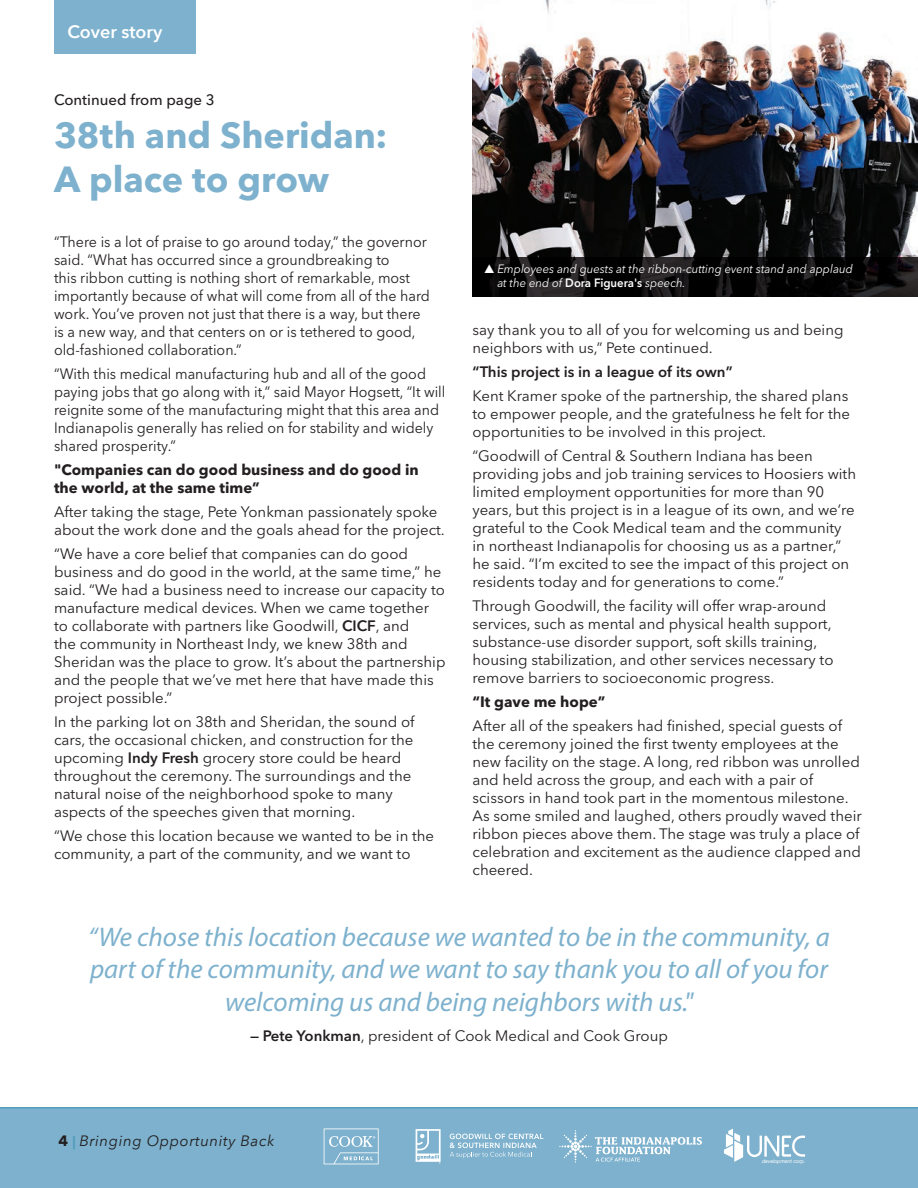
<style>
.page{position:relative;width:918px;height:1188px;background:#fff}
.page>*{position:absolute;margin:0;border:0;box-sizing:border-box;transform-origin:0 0}
.head-avenir-34{font:700 36px/43.2px "Avenir Next LT Pro";color:#7db1cd}
.Avenir_10-12{font:italic 27px/32.4px "Myriad Pro";color:#7db1cd;text-align:center}
.avenir-8-9{font:600 18px "Avenir Next";color:#fff}
.Avenir_10-12-2{font:15px/18px "Avenir Next LT Pro";color:#231f20}
.Avenir_10-12-3{font:15px/18px "Avenir Next LT Pro";color:#231f20;scale:.95 1}
.Avenir_10-12-4{font:700 15px/18px "Avenir Next LT Pro";color:#231f20}
.Avenir_10-12-5{font:600 15px "Avenir Next LT Pro";color:#231f20}
.t1{font:italic 15px "Avenir Next";letter-spacing:.04em;color:#231f20}
.avenir-8-9-2{font:500 15px "Avenir Next LT Pro";color:#231f20}
.t2{font:italic 12px/13.5px "Avenir Next LT Pro";color:#fff;scale:.95 1}
.t3{font:italic 5.25px "Helvetica Neue";color:#fff}
.s1{font-weight:600}
.s2{font-weight:600;font-style:normal}
.s3{font-weight:700;font-style:normal}
.s4{font-weight:700;font-style:normal;font-size:13.5px;color:#529cbe}
</style>
<div class="page">
<div style="left:0;top:1107px;width:918px;height:81px;background:#7db1cd"></div>
<svg style="left:450px;top:1134px;width:93px;height:24px;background:#96c0d6"></svg>
<svg style="left:416px;top:1129px;width:25px;height:35px"></svg>
<svg style="left:324px;top:1129px;width:55px;height:35px;background:#92bdd5"></svg>
<svg style="left:559px;top:1130px;width:143px;height:33px;background:#94bfd6"></svg>
<svg style="left:724px;top:1129px;width:81px;height:33px"></svg>
<img style="left:473px;top:0;width:445px;height:258px">
<div style="left:54px;top:0;width:142px;height:54px;background:#7db1cd"></div>
<svg style="left:472px;top:258px;width:446px;height:39px;background:#0c0b0c"></svg>
<svg style="left:485px;top:265px;width:9px;height:8px"></svg>
<p class="avenir-8-9" style="left:68px;top:17px;width:96px">Cover story</p>
<p class="avenir-8-9-2" style="left:54px;top:91px;width:162px">Continued from page 3</p>
<p class="head-avenir-34" style="left:54px;top:114px;width:335px">38th and Sheridan:<br>A place to grow</p>
<p class="Avenir_10-12-3" style="left:54px;top:232px;width:397px">“There is a lot of praise to go around today,” the governor said. “What has occurred since a groundbreaking to<br>this ribbon cutting is nothing short of remarkable, most importantly because of what will come from all of the hard work. You’ve proven not just that there is a way, but there is a new way, and that centers on or is tethered to good, old-fashioned collaboration.”</p>
<p class="Avenir_10-12-3" style="left:54px;top:364px;width:414px">“With this medical manufacturing hub and all of the good paying jobs that go along with it,” said Mayor Hogsett, “It will reignite some of the manufacturing might that this area and Indianapolis generally has relied on for stability and widely shared prosperity.”</p>
<p class="Avenir_10-12-4" style="left:54px;top:460px;width:366px">"Companies can do good business and do good in the world, at the same time”</p>
<p class="Avenir_10-12-2" style="left:54px;top:502px;width:392px">After taking the stage, Pete Yonkman passionately spoke about the work done and the goals ahead for the project.</p>
<p class="Avenir_10-12-2" style="left:54px;top:544px;width:393px">“We have a core belief that companies can do good business and do good in the world, at the same time,” he said. “We had a business need to increase our capacity to manufacture medical devices. When we came together to collaborate with partners like Goodwill, <span class="s1">CICF</span>, and<br>the community in Northeast Indy, we knew 38th and Sheridan was the place to grow. It’s about the partnership and the people that we’ve met here that have made this project possible.”</p>
<p class="Avenir_10-12-2" style="left:54px;top:712px;width:362px">In the parking lot on 38th and Sheridan, the sound of cars, the occasional chicken, and construction for the upcoming <span class="s1">Indy Fresh</span> grocery store could be heard throughout the ceremony. The surroundings and the natural noise of the neighborhood spoke to many aspects of the speeches given that morning.</p>
<p class="Avenir_10-12-2" style="left:54px;top:826px;width:382px">“We chose this location because we wanted to be in the community, a part of the community, and we want to</p>
<p class="t2" style="left:497px;top:262px;width:376px">Employees and guests at the ribbon-cutting event stand and applaud at the end of <span class="s2">Dora Figuera's</span> speech.</p>
<p class="Avenir_10-12-2" style="left:472px;top:321px;width:373px">say thank you to all of you for welcoming us and being neighbors with us,” Pete continued.</p>
<p class="Avenir_10-12-5" style="left:472px;top:363px;width:262px">“This project is in a league of its own”</p>
<p class="Avenir_10-12-2" style="left:472px;top:387px;width:379px">Kent Kramer spoke of the partnership, the shared plans to empower people, and the gratefulness he felt for the opportunities to be involved in this project.</p>
<p class="Avenir_10-12-2" style="left:472px;top:447px;width:385px">“Goodwill of Central &amp; Southern Indiana has been providing jobs and job training services to Hoosiers with limited employment opportunities for more than 90 years, but this project is in a league of its own, and we’re grateful to the Cook Medical team and the community in northeast Indianapolis for choosing us as a partner,” he said. “I’m excited to see the impact of this project on residents today and for generations to come.”</p>
<p class="Avenir_10-12-2" style="left:472px;top:597px;width:363px">Through Goodwill, the facility will offer wrap-around services, such as mental and physical health support, substance-use disorder support, soft skills training, housing stabilization, and other services necessary to remove barriers to socioeconomic progress.</p>
<p class="Avenir_10-12-4" style="left:472px;top:693px;width:134px">“It gave me hope”</p>
<p class="Avenir_10-12-2" style="left:472px;top:717px;width:391px">After all of the speakers had finished, special guests of the ceremony joined the first twenty employees at the new facility on the stage. A long, red ribbon was unrolled and held across the group, and each with a pair of scissors in hand took part in the momentous milestone.<br>As some smiled and laughed, others proudly waved their ribbon pieces above them. The stage was truly a place of celebration and excitement as the audience clapped and cheered.</p>
<p class="Avenir_10-12" style="left:88px;top:920px;width:743px">“We chose this location because we wanted to be in the community, a part of the community, and we want to say thank you to all of you for welcoming us and being neighbors with us."</p>
<p class="Avenir_10-12-2" style="left:250px;top:1026px;width:419px"><span class="s1">— Pete Yonkman</span>, president of Cook Medical and Cook Group</p>
<p class="t1" style="left:58px;top:1128px;width:218px"><span class="s3">4</span> <span class="s4">|</span> Bringing Opportunity Back</p>
<p class="t3" style="left:762px;top:1158px;width:45px">development corp.</p>
</div>
